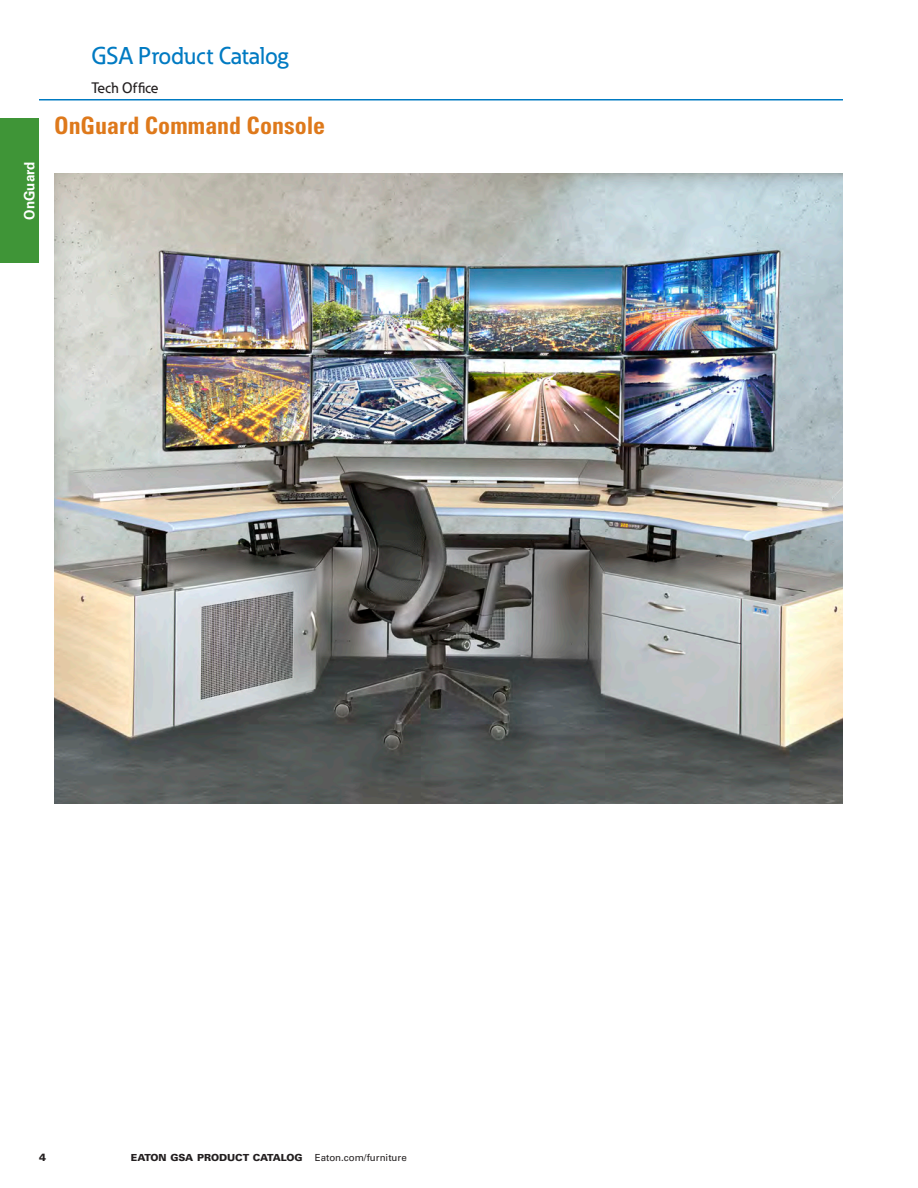
<style>
.page{position:relative;width:918px;height:1188px;background:#fff}
.page>*{position:absolute;margin:0;border:0;box-sizing:border-box;transform-origin:0 0}
.t1{font:700 condensed 24px "Univers LT Std";color:#de791b}
.t2{font:500 24px "Eaton";color:#007ac2}
._00_Section_Flush_Le{font:500 15px "Eaton";color:#231f20}
.t3{font:700 14.25px "Univers LT Std";color:#fff;scale:.94 1}
.t4{font:900 10.5px "Univers LT Std";color:#231f20}
.t5{font:900 9.75px "Univers LT Std";color:#231f20}
.s1{font-weight:400}
</style>
<div class="page">
<div style="left:0;top:118px;width:39px;height:145px;background:#3f9537"></div>
<hr style="left:39px;top:99px;width:804px;height:1px;background:#007ac2">
<img style="left:54px;top:173px;width:789px;height:630px">
<h3 class="t3" style="left:21px;top:220px;width:63px;rotate:-90deg">OnGuard</h3>
<h1 class="t2" style="left:92px;top:41px;width:199px">GSA Product Catalog</h1>
<p class="_00_Section_Flush_Le" style="left:92px;top:79px;width:69px">Tech Office</p>
<p class="t1" style="left:54px;top:110px;width:273px">OnGuard Command Console</p>
<p class="t4" style="left:39px;top:1151px;width:9px">4</p>
<p class="t5" style="left:131px;top:1151px;width:277px">EATON GSA PRODUCT CATALOG <span class="s1">Eaton.com/furniture</span></p>
</div>
